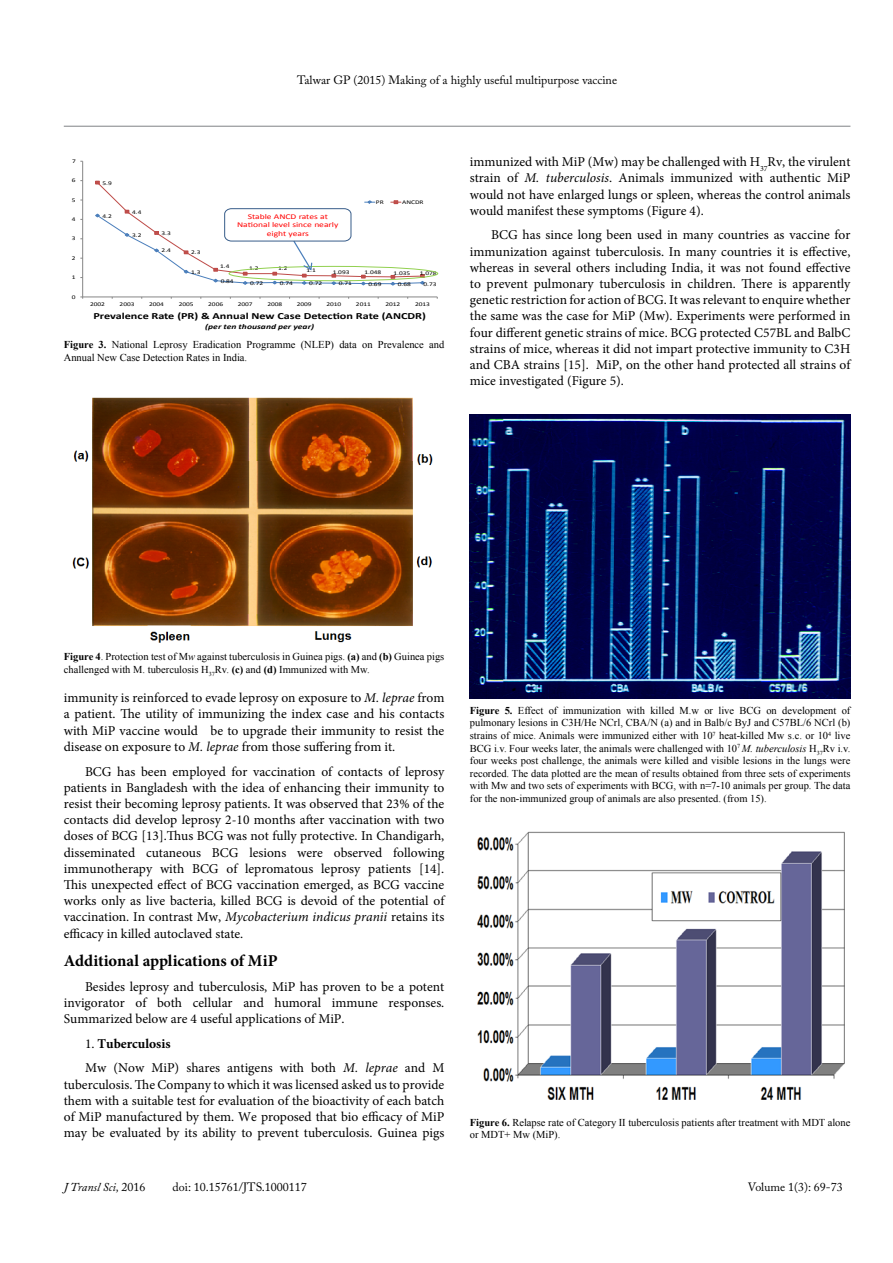
<style>
.page{position:relative;width:893px;height:1263px;background:#fff}
.page>*{position:absolute;margin:0;border:0;box-sizing:border-box;transform-origin:0 0}
.t1{font:700 16.5px "Minion Pro";letter-spacing:-.01em;color:#000}
.t2{font:13.5px/16.2px "Minion Pro";color:#000;text-align:justify}
.t3{font:12px "Adobe Caslon Pro";color:#000}
.t4{font:italic 12px "Adobe Caslon Pro";color:#000}
.t5{font:10.5px/12.6px "Times New Roman";color:#000}
.t6{font:700 9.45px "Calibri";color:#000;scale:1.3 1}
.t7{font:7.35px/8.9px "Calibri";letter-spacing:-.005em;color:#f00;text-align:center;scale:1.3 1}
.t8{font:italic 700 7.35px "Calibri";letter-spacing:.005em;color:#000;scale:1.3 1}
.t9{font:5.7px "Calibri";letter-spacing:-.005em;color:#000;scale:1.3 1}
.s1{font-weight:700}
.s2{font-style:italic}
.s3{font-style:normal}
</style>
<div class="page">
<hr style="left:64px;top:126px;width:786px;height:1px;background:#808285">
<hr style="left:82px;top:161px;width:1px;height:136px;background:#868686">
<hr style="left:83px;top:297px;width:354px;height:1px;background:#868686">
<svg style="left:95px;top:181px;width:330px;height:104px"></svg>
<img style="left:72px;top:397px;width:361px;height:246px">
<img style="left:470px;top:414px;width:380px;height:284px">
<img style="left:477px;top:831px;width:368px;height:269px">
<p class="t3" style="left:297px;top:73px;width:322px">Talwar GP (2015) Making of a highly useful multipurpose vaccine</p>
<p class="t9" style="left:72px;top:157px;width:4px">7</p>
<p class="t9" style="left:72px;top:177px;width:4px">6</p>
<p class="t9" style="left:103px;top:179px;width:9px">5.9</p>
<p class="t9" style="left:72px;top:196px;width:4px">5</p>
<p class="t9" style="left:376px;top:198px;width:8px">PR</p>
<p class="t9" style="left:402px;top:198px;width:18px">ANCDR</p>
<p class="t9" style="left:72px;top:216px;width:4px">4</p>
<p class="t9" style="left:72px;top:235px;width:4px">3</p>
<p class="t9" style="left:103px;top:212px;width:9px">4.2</p>
<p class="t9" style="left:132px;top:208px;width:9px">4.4</p>
<p class="t9" style="left:132px;top:231px;width:9px">3.2</p>
<p class="t9" style="left:162px;top:229px;width:9px">3.3</p>
<p class="t7" style="left:237px;top:212px;width:79px">Stable ANCD rates at<br>National level since nearly eight years</p>
<p class="t9" style="left:72px;top:254px;width:4px">2</p>
<p class="t9" style="left:162px;top:247px;width:9px">2.4</p>
<p class="t9" style="left:191px;top:249px;width:9px">2.3</p>
<p class="t9" style="left:72px;top:274px;width:4px">1</p>
<p class="t9" style="left:191px;top:268px;width:9px">1.3</p>
<p class="t9" style="left:220px;top:262px;width:9px">1.4</p>
<p class="t9" style="left:221px;top:277px;width:12px">0.84</p>
<p class="t9" style="left:249px;top:264px;width:9px">1.2</p>
<p class="t9" style="left:278px;top:264px;width:9px">1.2</p>
<p class="t9" style="left:306px;top:267px;width:9px">1.1</p>
<p class="t9" style="left:333px;top:269px;width:14px">1.093</p>
<p class="t9" style="left:364px;top:269px;width:14px">1.048</p>
<p class="t9" style="left:393px;top:269px;width:14px">1.035</p>
<p class="t9" style="left:420px;top:269px;width:14px">1.078</p>
<p class="t9" style="left:250px;top:279px;width:12px">0.72</p>
<p class="t9" style="left:280px;top:279px;width:12px">0.74</p>
<p class="t9" style="left:309px;top:279px;width:12px">0.72</p>
<p class="t9" style="left:339px;top:280px;width:12px">0.71</p>
<p class="t9" style="left:368px;top:280px;width:12px">0.69</p>
<p class="t9" style="left:398px;top:280px;width:12px">0.68</p>
<p class="t9" style="left:423px;top:281px;width:12px">0.73</p>
<p class="t9" style="left:72px;top:293px;width:4px">0</p>
<p class="t9" style="left:90px;top:300px;width:13px">2002</p>
<p class="t9" style="left:120px;top:300px;width:13px">2003</p>
<p class="t9" style="left:149px;top:300px;width:13px">2004</p>
<p class="t9" style="left:179px;top:300px;width:13px">2005</p>
<p class="t9" style="left:208px;top:300px;width:13px">2006</p>
<p class="t9" style="left:238px;top:300px;width:13px">2007</p>
<p class="t9" style="left:267px;top:300px;width:13px">2008</p>
<p class="t9" style="left:297px;top:300px;width:13px">2009</p>
<p class="t9" style="left:326px;top:300px;width:13px">2010</p>
<p class="t9" style="left:356px;top:300px;width:13px">2011</p>
<p class="t9" style="left:385px;top:300px;width:13px">2012</p>
<p class="t9" style="left:415px;top:300px;width:13px">2013</p>
<p class="t6" style="left:93px;top:310px;width:257px">Prevalence Rate (PR) &amp; Annual New Case Detection Rate (ANCDR)</p>
<p class="t8" style="left:205px;top:321px;width:85px">(per ten thousand per year)</p>
<p class="t5" style="left:64px;top:338px;width:382px"><span class="s1">Figure 3.</span> National Leprosy Eradication Programme (NLEP) data on Prevalence and<br>Annual New Case Detection Rates in India.</p>
<p class="t2" style="left:470px;top:154px;width:382px">immunized with MiP (Mw) may be challenged with H<sub>37</sub>Rv, the virulent strain of <span class="s2">M. tuberculosis</span>. Animals immunized with authentic MiP would not have enlarged lungs or spleen, whereas the control animals would manifest these symptoms (Figure 4).</p>
<p class="t2" style="left:470px;top:227px;width:382px;text-indent:21px">BCG has since long been used in many countries as vaccine for immunization against tuberculosis. In many countries it is effective, whereas in several others including India, it was not found effective to prevent pulmonary tuberculosis in children. There is apparently genetic restriction for action of BCG. It was relevant to enquire whether the same was the case for MiP (Mw). Experiments were performed in four different genetic strains of mice. BCG protected C57BL and BalbC strains of mice, whereas it did not impart protective immunity to C3H and CBA strains [15]. MiP, on the other hand protected all strains of mice investigated (Figure 5).</p>
<p class="t5" style="left:64px;top:650px;width:382px"><span class="s1">Figure 4</span>. Protection test of M<span class="s2">w</span> against tuberculosis in Guinea pigs. <span class="s1">(a)</span> and <span class="s1">(b)</span> Guinea pigs challenged with M. tuberculosis H<sub>37</sub>Rv. <span class="s1">(c)</span> and <span class="s1">(d)</span> Immunized with Mw.</p>
<p class="t2" style="left:64px;top:690px;width:382px">immunity is reinforced to evade leprosy on exposure to <span class="s2">M. leprae</span> from a patient. The utility of immunizing the index case and his contacts with MiP vaccine would be to upgrade their immunity to resist the disease on exposure to <span class="s2">M. leprae</span> from those suffering from it.</p>
<p class="t2" style="left:64px;top:763px;width:382px;text-indent:21px">BCG has been employed for vaccination of contacts of leprosy patients in Bangladesh with the idea of enhancing their immunity to resist their becoming leprosy patients. It was observed that 23% of the contacts did develop leprosy 2-10 months after vaccination with two doses of BCG [13].Thus BCG was not fully protective. In Chandigarh, disseminated cutaneous BCG lesions were observed following immunotherapy with BCG of lepromatous leprosy patients [14].<br>This unexpected effect of BCG vaccination emerged, as BCG vaccine works only as live bacteria, killed BCG is devoid of the potential of vaccination. In contrast Mw, <span class="s2">Mycobacterium indicus pranii</span> retains its efficacy in killed autoclaved state.</p>
<p class="t1" style="left:64px;top:949px;width:215px">Additional applications of MiP</p>
<p class="t2" style="left:64px;top:978px;width:382px;text-indent:21px">Besides leprosy and tuberculosis, MiP has proven to be a potent invigorator of both cellular and humoral immune responses.<br>Summarized below are 4 useful applications of MiP.</p>
<p class="t2" style="left:85px;top:1031px;width:361px;line-height:24.8px">1. <span class="s1">Tuberculosis<br></span>Mw (Now MiP) shares antigens with both <span class="s2">M. leprae</span> and M</p>
<p class="t2" style="left:64px;top:1076px;width:382px">tuberculosis. The Company to which it was licensed asked us to provide them with a suitable test for evaluation of the bioactivity of each batch of MiP manufactured by them. We proposed that bio efficacy of MiP may be evaluated by its ability to prevent tuberculosis. Guinea pigs</p>
<p class="t5" style="left:470px;top:704px;width:382px;text-align:justify"><span class="s1">Figure 5.</span> Effect of immunization with killed M.w or live BCG on development of pulmonary lesions in C3H/He NCrl, CBA/N (a) and in Balb/c ByJ and C57BL/6 NCrl (b) strains of mice. Animals were immunized either with 10<sup>7</sup> heat-killed Mw s.c. or 10<sup>4</sup> live BCG i.v. Four weeks later, the animals were challenged with 10<sup>7</sup> <span class="s2">M. tuberculosis</span> H<sub>37</sub>Rv i.v. four weeks post challenge, the animals were killed and visible lesions in the lungs were recorded. The data plotted are the mean of results obtained from three sets of experiments with Mw and two sets of experiments with BCG, with n=7-10 animals per group. The data for the non-immunized group of animals are also presented. (from 15).</p>
<p class="t5" style="left:470px;top:1115px;width:382px"><span class="s1">Figure 6.</span> Relapse rate of Category II tuberculosis patients after treatment with MDT alone or MDT+ Mw (MiP).</p>
<p class="t4" style="left:64px;top:1180px;width:83px">J Transl Sci, <span class="s3">2016</span></p>
<p class="t3" style="left:173px;top:1180px;width:136px">doi: 10.15761/JTS.1000117</p>
<p class="t3" style="left:748px;top:1180px;width:96px">Volume 1(3): 69-73</p>
</div>
